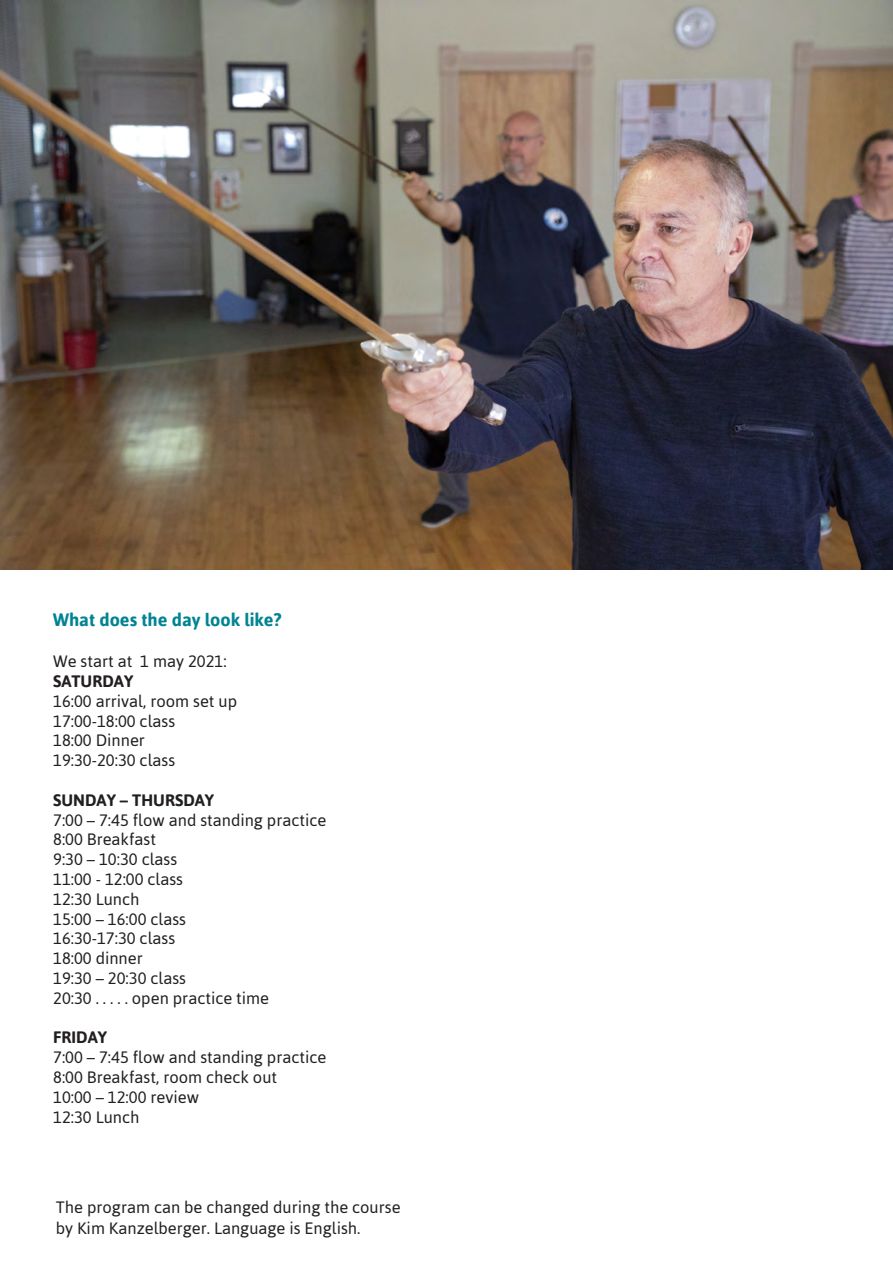
<style>
.page{position:relative;width:893px;height:1263px;background:#fff}
.page>*{position:absolute;margin:0;border:0;box-sizing:border-box;transform-origin:0 0}
.t1{font:700 18px "Asap";color:#008492}
.t2{font:16.5px/19.8px "Asap";color:#231f20}
.t3{font:16.5px/21.6px "Asap";color:#231f20}
.s1{font-weight:700}
</style>
<div class="page">
<img style="left:0;top:0;width:892px;height:569px">
<p class="t1" style="left:53px;top:612px;width:230px">What does the day look like?</p>
<p class="t2" style="left:53px;top:651px;width:185px">We start at 1 may 2021:<br><span class="s1">SATURDAY<br></span>16:00 arrival, room set up<br>17:00-18:00 class<br>18:00 Dinner<br>19:30-20:30 class</p>
<p class="t2" style="left:53px;top:790px;width:274px"><span class="s1">SUNDAY – THURSDAY<br></span>7:00 – 7:45 flow and standing practice<br>8:00 Breakfast<br>9:30 – 10:30 class<br>11:00 - 12:00 class<br>12:30 Lunch<br>15:00 – 16:00 class<br>16:30-17:30 class<br>18:00 dinner<br>19:30 – 20:30 class<br>20:30 . . . . . open practice time</p>
<p class="t2" style="left:53px;top:1027px;width:274px"><span class="s1">FRIDAY<br></span>7:00 – 7:45 flow and standing practice<br>8:00 Breakfast, room check out<br>10:00 – 12:00 review<br>12:30 Lunch</p>
<p class="t3" style="left:56px;top:1196px;width:346px">The program can be changed during the course by Kim Kanzelberger. Language is English.</p>
</div>
